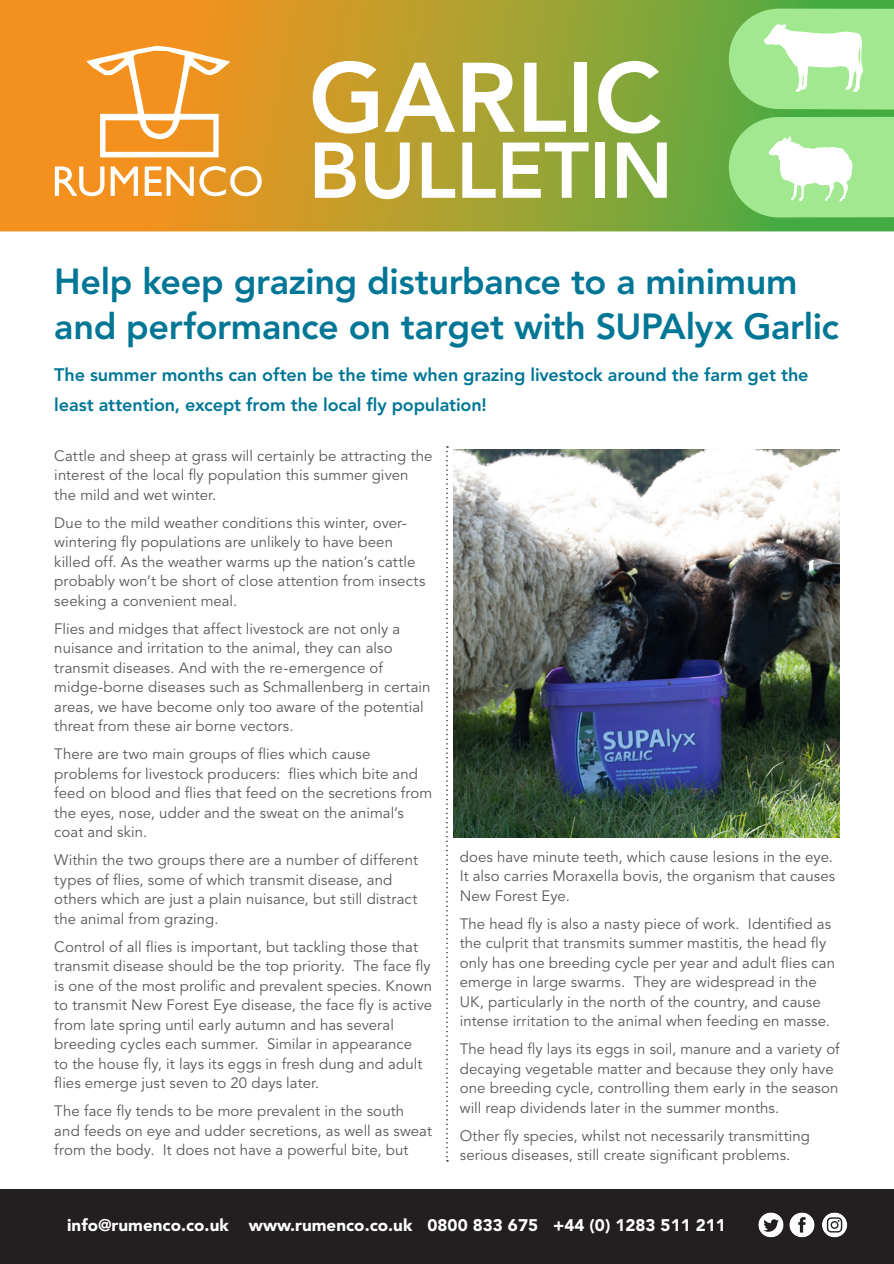
<style>
.page{position:relative;width:894px;height:1264px;background:#fff}
.page>*{position:absolute;margin:0;border:0;box-sizing:border-box;transform-origin:0 0}
.t1{font:800 97.5px "Avenir";color:#fff}
.t2{font:800 78px "Avenir";color:#fff}
.t3{font:800 36px/45px "Avenir";letter-spacing:-.01em;color:#007696}
.t4{font:800 18px/30px "Avenir";letter-spacing:-.005em;color:#007696}
.t5{font:900 16.8px "Avenir";color:#fff}
.t6{font:15px/19.5px "Avenir";letter-spacing:.005em;color:#57585a}
</style>
<div class="page">
<div style="left:0;top:0;width:894px;height:238px;background:linear-gradient(to right,#ff8e18,#42af47)"></div>
<svg style="left:55px;top:166px;width:49px;height:30px"></svg>
<svg style="left:111px;top:166px;width:27px;height:30px"></svg>
<svg style="left:145px;top:166px;width:117px;height:30px"></svg>
<svg style="left:86px;top:46px;width:144px;height:111px"></svg>
<div style="left:0;top:1189px;width:894px;height:74px;background:#231f20"></div>
<svg style="left:758px;top:1212px;width:25px;height:25px"></svg>
<svg style="left:789px;top:1212px;width:25px;height:25px"></svg>
<svg style="left:822px;top:1212px;width:25px;height:25px"></svg>
<div style="left:0;top:231px;width:894px;height:12px;background:#fff"></div>
<svg style="left:728px;top:9px;width:166px;height:101px"></svg>
<svg style="left:728px;top:117px;width:166px;height:100px"></svg>
<svg style="left:446px;top:446px;width:2px;height:715px"></svg>
<img style="left:453px;top:449px;width:386px;height:388px">
<h1 class="t1" style="left:309px;top:40px;width:354px">GARLIC</h1>
<h2 class="t2" style="left:309px;top:124px;width:366px">BULLETIN</h2>
<p class="t3" style="left:54px;top:259px;width:786px">Help keep grazing disturbance to a minimum and performance on target with SUPAlyx Garlic</p>
<p class="t4" style="left:54px;top:360px;width:755px">The summer months can often be the time when grazing livestock around the farm get the least attention, except from the local fly population!</p>
<p class="t6" style="left:54px;top:446px;width:380px">Cattle and sheep at grass will certainly be attracting the interest of the local fly population this summer given the mild and wet winter.</p>
<p class="t6" style="left:54px;top:513px;width:372px">Due to the mild weather conditions this winter, over&shy;wintering fly populations are unlikely to have been killed off. As the weather warms up the nation’s cattle probably won’t be short of close attention from insects seeking a convenient meal.</p>
<p class="t6" style="left:54px;top:619px;width:378px">Flies and midges that affect livestock are not only a nuisance and irritation to the animal, they can also transmit diseases. And with the re-emergence of midge-borne diseases such as Schmallenberg in certain areas, we have become only too aware of the potential threat from these air borne vectors.</p>
<p class="t6" style="left:54px;top:744px;width:379px">There are two main groups of flies which cause problems for livestock producers: flies which bite and feed on blood and flies that feed on the secretions from the eyes, nose, udder and the sweat on the animal’s coat and skin.</p>
<p class="t6" style="left:54px;top:850px;width:365px">Within the two groups there are a number of different types of flies, some of which transmit disease, and others which are just a plain nuisance, but still distract the animal from grazing.</p>
<p class="t6" style="left:54px;top:937px;width:379px">Control of all flies is important, but tackling those that transmit disease should be the top priority. The face fly is one of the most prolific and prevalent species. Known to transmit New Forest Eye disease, the face fly is active from late spring until early autumn and has several breeding cycles each summer. Similar in appearance<br>to the house fly, it lays its eggs in fresh dung and adult flies emerge just seven to 20 days later.</p>
<p class="t6" style="left:54px;top:1101px;width:379px">The face fly tends to be more prevalent in the south and feeds on eye and udder secretions, as well as sweat from the body. It does not have a powerful bite, but</p>
<p class="t6" style="left:460px;top:847px;width:377px">does have minute teeth, which cause lesions in the eye.<br>It also carries Moraxella bovis, the organism that causes<br>New Forest Eye.</p>
<p class="t6" style="left:460px;top:914px;width:377px">The head fly is also a nasty piece of work. Identified as the culprit that transmits summer mastitis, the head fly only has one breeding cycle per year and adult flies can emerge in large swarms. They are widespread in the UK, particularly in the north of the country, and cause intense irritation to the animal when feeding en masse.</p>
<p class="t6" style="left:460px;top:1039px;width:381px">The head fly lays its eggs in soil, manure and a variety of decaying vegetable matter and because they only have one breeding cycle, controlling them early in the season will reap dividends later in the summer months.</p>
<p class="t6" style="left:460px;top:1126px;width:352px">Other fly species, whilst not necessarily transmitting serious diseases, still create significant problems.</p>
<p class="t5" style="left:67px;top:1215px;width:660px">info@rumenco.co.uk www.rumenco.co.uk 0800 833 675 +44 (0) 1283 511 211</p>
</div>
